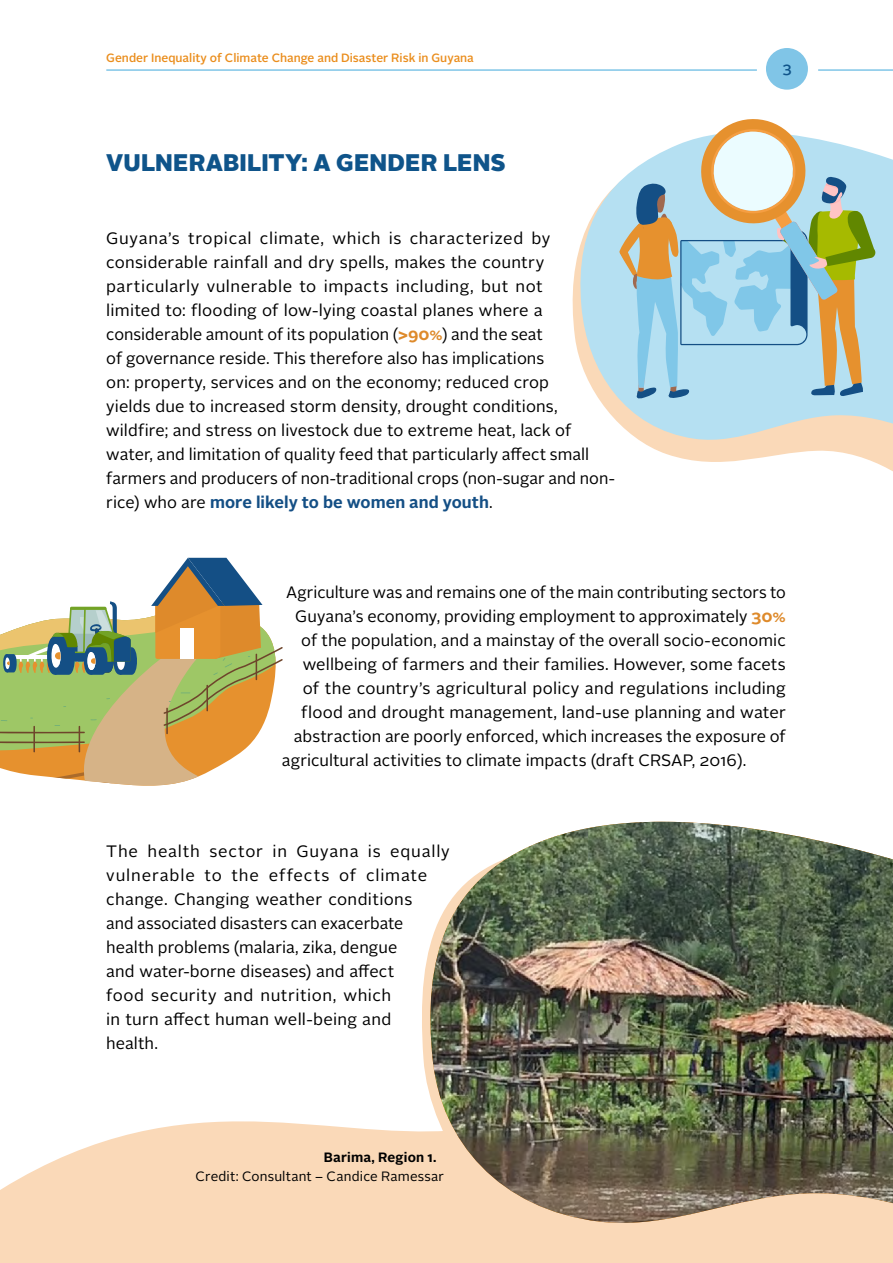
<style>
.page{position:relative;width:893px;height:1263px;background:#fff}
.page>*{position:absolute;margin:0;border:0;box-sizing:border-box;transform-origin:0 0}
.t1{font:900 24px "Alright Sans";letter-spacing:.01em;color:#0f548a}
.t2{font:16.5px/24px "Alright Sans";letter-spacing:.005em;color:#000}
.t3{font:500 15px "Alright Sans";color:#0f548a}
.t4{font:13.5px "Alright Sans";letter-spacing:.015em;color:#000}
.t5{font:700 13.5px "Alright Sans";letter-spacing:.01em;color:#000}
.t6{font:500 12px "Alright Sans";color:#ea8d1c}
.s1{font-weight:700;color:#de8a2b}
.s2{font-weight:700;color:#144f85}
</style>
<div class="page">
<div style="left:766px;top:48px;width:42px;height:42px;background:#80c5e7;border-radius:50%"></div>
<hr style="left:106px;top:69px;width:651px;height:2px;background:#80c5e7">
<hr style="left:818px;top:69px;width:75px;height:2px;background:#80c5e7">
<svg style="left:0;top:1121px;width:415px;height:142px;background:#fadcbf"></svg>
<div style="left:415px;top:1131px;width:478px;height:132px;background:#fad9b8"></div>
<svg style="left:572px;top:279px;width:321px;height:193px"></svg>
<svg style="left:574px;top:154px;width:319px;height:292px;fill:#b5e0f2"></svg>
<svg style="left:619px;top:119px;width:257px;height:281px;background:#b4cdc9"></svg>
<img style="left:428px;top:822px;width:465px;height:408px">
<svg style="left:0;top:558px;width:283px;height:228px"></svg>
<p class="t6" style="left:106px;top:50px;width:369px">Gender Inequality of Climate Change and Disaster Risk in Guyana</p>
<h1 class="t1" style="left:106px;top:146px;width:401px">VULNERABILITY: A GENDER LENS</h1>
<p class="t2" style="left:106px;top:226px;width:510px">Guyana’s tropical climate, which is characterized by considerable rainfall and dry spells, makes the country particularly vulnerable to impacts including, but not<br>limited to: flooding of low-lying coastal planes where a considerable amount of its population (<span class="s1">&gt;90%</span>) and the seat<br>of governance reside. This therefore also has implications<br>on: property, services and on the economy; reduced crop<br>yields due to increased storm density, drought conditions, wildfire; and stress on livestock due to extreme heat, lack of water, and limitation of quality feed that particularly affect small farmers and producers of non-traditional crops (non-sugar and non&shy;rice) who are <span class="s2">more likely to be women and youth</span>.</p>
<p class="t3" style="left:782px;top:57px;width:11px">3</p>
<p class="t2" style="left:286px;top:581px;width:501px">Agriculture was and remains one of the main contributing sectors to</p>
<p class="t2" style="left:295px;top:605px;width:492px">Guyana’s economy, providing employment to approximately <span class="s1">30%</span></p>
<p class="t2" style="left:301px;top:629px;width:486px">of the population, and a mainstay of the overall socio-economic</p>
<p class="t2" style="left:303px;top:653px;width:485px">wellbeing of farmers and their families. However, some facets</p>
<p class="t2" style="left:303px;top:677px;width:485px">of the country’s agricultural policy and regulations including</p>
<p class="t2" style="left:301px;top:701px;width:486px">flood and drought management, land-use planning and water</p>
<p class="t2" style="left:294px;top:725px;width:494px">abstraction are poorly enforced, which increases the exposure of</p>
<p class="t2" style="left:282px;top:749px;width:466px">agricultural activities to climate impacts (draft CRSAP, 2016).</p>
<p class="t2" style="left:106px;top:839px;width:345px">The health sector in Guyana is equally vulnerable to the effects of climate change. Changing weather conditions<br>and associated disasters can exacerbate health problems (malaria, zika, dengue<br>and water-borne diseases) and affect<br>food security and nutrition, which<br>in turn affect human well-being and<br>health.</p>
<p class="t5" style="left:324px;top:1147px;width:114px">Barima, Region 1.</p>
<p class="t4" style="left:196px;top:1167px;width:250px">Credit: Consultant – Candice Ramessar</p>
</div>
